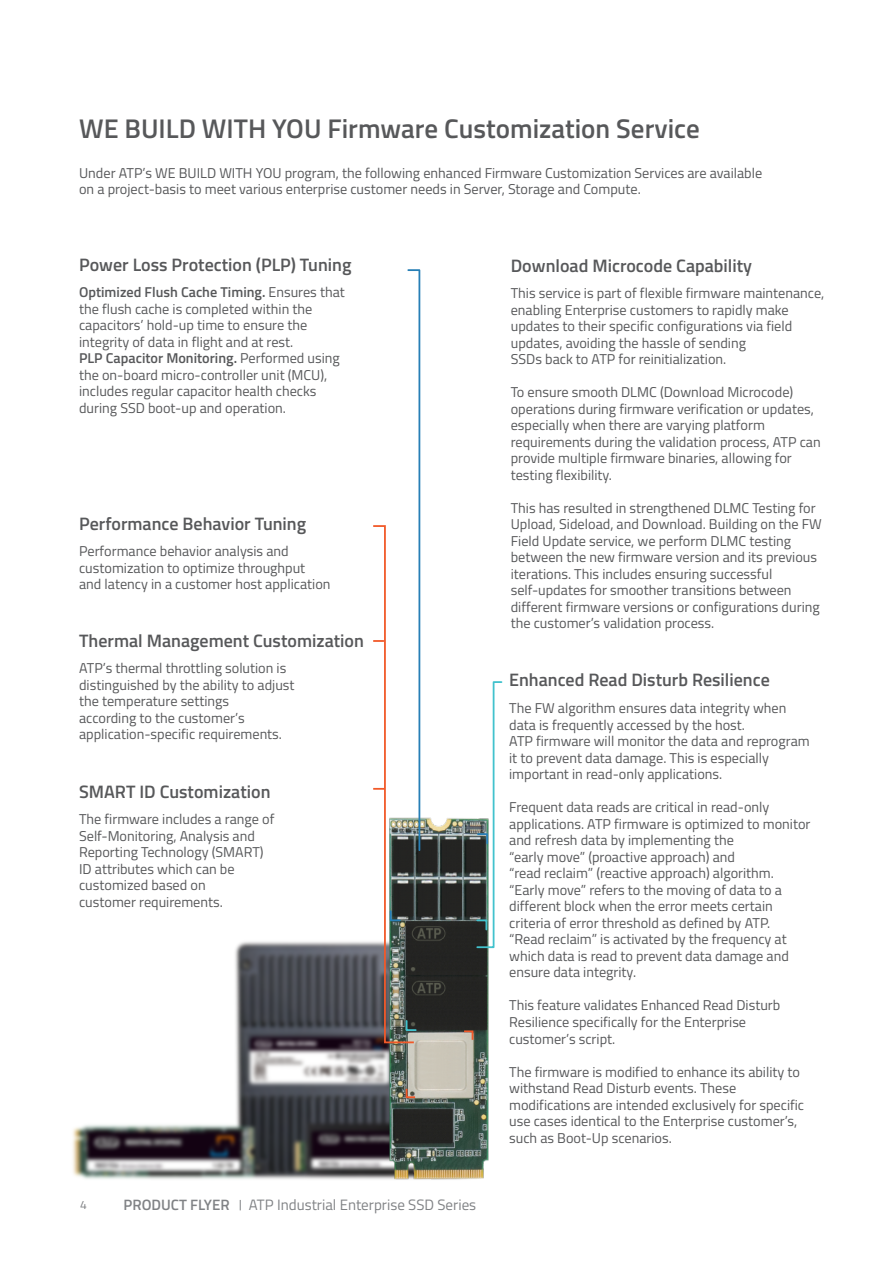
<style>
.page{position:relative;width:893px;height:1263px;background:#fff}
.page>*{position:absolute;margin:0;border:0;box-sizing:border-box;transform-origin:0 0}
.t1{font:600 27px "Titillium Web";color:#57585a}
.t2{font:600 18px "Titillium Web";color:#57585a}
.t3{font:15px "Titillium Web";color:#808285}
.t4{font:600 15px "Titillium Web";color:#808285}
.t5{font:14.25px/16.5px "Titillium Web";color:#57585a}
.t6{font:12px "Titillium Web";color:#808285}
.s1{font-weight:600}
</style>
<div class="page">
<img style="left:72px;top:941px;width:292px;height:239px">
<img style="left:364px;top:817px;width:125px;height:363px">
<svg style="left:462px;top:1029px;width:12px;height:12px"></svg>
<svg style="left:405px;top:1087px;width:12px;height:12px"></svg>
<svg style="left:475px;top:681px;width:28px;height:268px"></svg>
<svg style="left:371px;top:269px;width:50px;height:775px"></svg>
<h1 class="t1" style="left:79px;top:108px;width:622px">WE BUILD WITH YOU Firmware Customization Service</h1>
<p class="t5" style="left:79px;top:164px;width:685px">Under ATP’s WE BUILD WITH YOU program, the following enhanced Firmware Customization Services are available on a project-basis to meet various enterprise customer needs in Server, Storage and Compute.</p>
<p class="t2" style="left:79px;top:251px;width:274px">Power Loss Protection (PLP) Tuning</p>
<p class="t5" style="left:79px;top:283px;width:267px"><span class="s1">Optimized Flush Cache Timing.</span> Ensures that the flush cache is completed within the capacitors’ hold-up time to ensure the integrity of data in flight and at rest.<br><span class="s1">PLP Capacitor Monitoring.</span> Performed using the on-board micro-controller unit (MCU), includes regular capacitor health checks during SSD boot-up and operation.</p>
<p class="t2" style="left:79px;top:510px;width:229px">Performance Behavior Tuning</p>
<p class="t5" style="left:79px;top:542px;width:253px">Performance behavior analysis and customization to optimize throughput and latency in a customer host application</p>
<p class="t2" style="left:79px;top:627px;width:286px">Thermal Management Customization</p>
<p class="t5" style="left:79px;top:659px;width:217px">ATP’s thermal throttling solution is distinguished by the ability to adjust the temperature settings<br>according to the customer’s application-specific requirements.</p>
<p class="t2" style="left:79px;top:778px;width:193px">SMART ID Customization</p>
<p class="t5" style="left:79px;top:810px;width:197px">The firmware includes a range of<br>Self-Monitoring, Analysis and<br>Reporting Technology (SMART)<br>ID attributes which can be customized based on<br>customer requirements.</p>
<p class="t6" style="left:80px;top:1196px;width:8px">4</p>
<p class="t4" style="left:124px;top:1194px;width:108px">PRODUCT FLYER</p>
<p class="t3" style="left:249px;top:1194px;width:229px">ATP Industrial Enterprise SSD Series</p>
<p class="t2" style="left:511px;top:252px;width:243px">Download Microcode Capability</p>
<p class="t5" style="left:511px;top:284px;width:315px">This service is part of flexible firmware maintenance, enabling Enterprise customers to rapidly make updates to their specific configurations via field updates, avoiding the hassle of sending<br>SSDs back to ATP for reinitialization.</p>
<p class="t5" style="left:511px;top:383px;width:311px">To ensure smooth DLMC (Download Microcode) operations during firmware verification or updates, especially when there are varying platform requirements during the validation process, ATP can provide multiple firmware binaries, allowing for testing flexibility.</p>
<p class="t5" style="left:511px;top:499px;width:313px">This has resulted in strengthened DLMC Testing for Upload, Sideload, and Download. Building on the FW Field Update service, we perform DLMC testing between the new firmware version and its previous iterations. This includes ensuring successful self-updates for smoother transitions between different firmware versions or configurations during the customer’s validation process.</p>
<p class="t2" style="left:509px;top:666px;width:262px">Enhanced Read Disturb Resilience</p>
<p class="t5" style="left:509px;top:699px;width:302px">The FW algorithm ensures data integrity when data is frequently accessed by the host.<br>ATP firmware will monitor the data and reprogram it to prevent data damage. This is especially important in read-only applications.</p>
<p class="t5" style="left:509px;top:798px;width:303px">Frequent data reads are critical in read-only applications. ATP firmware is optimized to monitor and refresh data by implementing the<br>“early move” (proactive approach) and<br>“read reclaim” (reactive approach) algorithm. “Early move” refers to the moving of data to a different block when the error meets certain criteria of error threshold as defined by ATP.<br>“Read reclaim” is activated by the frequency at which data is read to prevent data damage and ensure data integrity.</p>
<p class="t5" style="left:509px;top:996px;width:273px">This feature validates Enhanced Read Disturb<br>Resilience specifically for the Enterprise customer’s script.</p>
<p class="t5" style="left:509px;top:1062px;width:296px">The firmware is modified to enhance its ability to withstand Read Disturb events. These modifications are intended exclusively for specific use cases identical to the Enterprise customer’s, such as Boot-Up scenarios.</p>
</div>
